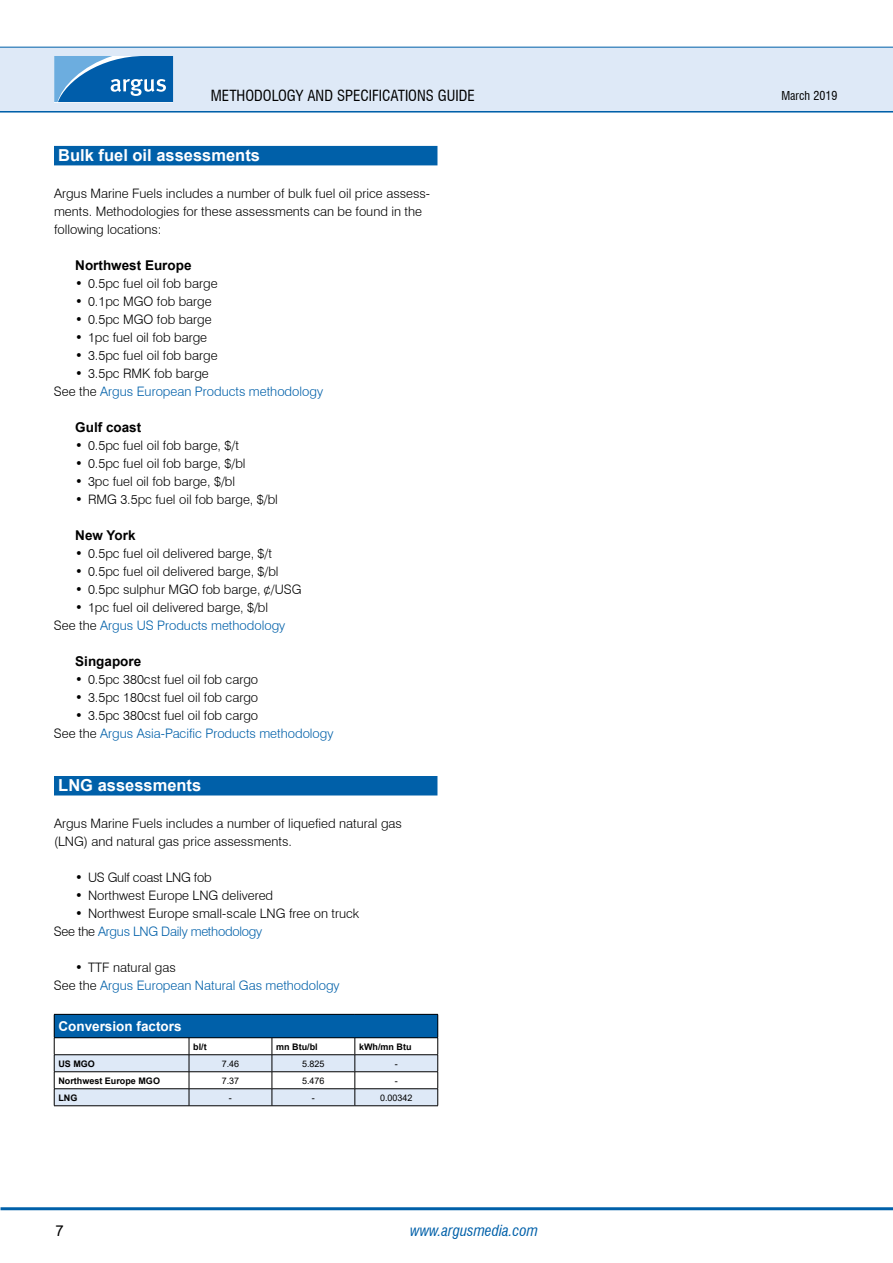
<style>
.page{position:relative;width:893px;height:1263px;background:#fff}
.page>*{position:absolute;margin:0;border:0;box-sizing:border-box;transform-origin:0 0}
.t1{font:700 16.5px "Arial";color:#fff}
.t2{font:condensed 15px "Swiss 721 BT";color:#000}
.t3{font:italic condensed 15px "Swiss 721 BT";color:#0060a9}
.t4{font:15px "Arial";color:#000}
.t5{font:700 13.5px "Arial";color:#000}
.t6{font:700 13.5px "Arial";color:#fff}
.t7{font:300 13.05px/18px "Swiss 721 BT";color:#000}
.t8{font:300 13.05px/18px "Swiss 721 BT";color:#0060a9}
.t9{font:300 13.05px "Swiss 721 BT";letter-spacing:-.02em;color:#000}
.t10{font:condensed 12px "Swiss 721 BT";color:#000}
.t11{font:700 9px "Arial";color:#000}
.t12{font:9px "Arial";color:#000}
.s1{color:#000}
.s2{color:#0060a9}
</style>
<div class="page">
<hr style="left:0;top:110px;width:893px;height:3px;background:#0060a9">
<div style="left:0;top:47px;width:893px;height:64px;background:#dee9f7"></div>
<hr style="left:0;top:47px;width:893px;height:1px;background:#0060a9">
<svg style="left:54px;top:56px;width:119px;height:46px;background:#307dbd"></svg>
<hr style="left:1px;top:1207px;width:892px;height:3px;background:#0060a9">
<div style="left:54px;top:146px;width:383px;height:19px;background:#0060a9"></div>
<div style="left:54px;top:776px;width:383px;height:19px;background:#0060a9"></div>
<svg style="left:54px;top:1014px;width:384px;height:92px"></svg>
<hr style="left:355px;top:1088px;width:83px;height:1px;background:#000">
<hr style="left:355px;top:1105px;width:83px;height:1px;background:#000">
<p class="t2" style="left:211px;top:86px;width:265px">METHODOLOGY AND SPECIFICATIONS GUIDE</p>
<p class="t1" style="left:58px;top:144px;width:203px">Bulk fuel oil assessments</p>
<p class="t7" style="left:54px;top:184px;width:378px">Argus Marine Fuels includes a number of bulk fuel oil price assess&shy;ments. Methodologies for these assessments can be found in the following locations:</p>
<p class="t5" style="left:75px;top:256px;width:118px">Northwest Europe</p>
<p class="t7" style="left:75px;top:274px;width:144px">• 0.5pc fuel oil fob barge</p>
<p class="t7" style="left:75px;top:292px;width:138px">• 0.1pc MGO fob barge</p>
<p class="t7" style="left:75px;top:310px;width:138px">• 0.5pc MGO fob barge</p>
<p class="t7" style="left:75px;top:328px;width:133px">• 1pc fuel oil fob barge</p>
<p class="t7" style="left:75px;top:346px;width:144px">• 3.5pc fuel oil fob barge</p>
<p class="t8" style="left:54px;top:364px;width:271px;text-indent:21px"><span class="s1">• 3.5pc RMK fob barge<br>See the</span> Argus European Products methodology</p>
<p class="t5" style="left:75px;top:418px;width:68px">Gulf coast</p>
<p class="t7" style="left:75px;top:436px;width:165px">• 0.5pc fuel oil fob barge, $/t</p>
<p class="t7" style="left:75px;top:454px;width:172px">• 0.5pc fuel oil fob barge, $/bl</p>
<p class="t7" style="left:75px;top:472px;width:161px">• 3pc fuel oil fob barge, $/bl</p>
<p class="t7" style="left:75px;top:490px;width:204px">• RMG 3.5pc fuel oil fob barge, $/bl</p>
<p class="t5" style="left:75px;top:526px;width:62px">New York</p>
<p class="t7" style="left:75px;top:544px;width:198px">• 0.5pc fuel oil delivered barge, $/t</p>
<p class="t7" style="left:75px;top:562px;width:205px">• 0.5pc fuel oil delivered barge, $/bl</p>
<p class="t7" style="left:75px;top:580px;width:228px">• 0.5pc sulphur MGO fob barge, ¢/USG</p>
<p class="t7" style="left:54px;top:598px;width:233px;text-align:center">• 1pc fuel oil delivered barge, $/bl<br>See the <span class="s2">Argus US Products methodology</span></p>
<p class="t5" style="left:75px;top:652px;width:68px">Singapore</p>
<p class="t7" style="left:75px;top:670px;width:184px">• 0.5pc 380cst fuel oil fob cargo</p>
<p class="t7" style="left:75px;top:688px;width:184px">• 3.5pc 180cst fuel oil fob cargo</p>
<p class="t8" style="left:54px;top:706px;width:281px;text-indent:21px"><span class="s1">• 3.5pc 380cst fuel oil fob cargo<br>See the</span> Argus Asia-Pacific Products methodology</p>
<p class="t1" style="left:58px;top:774px;width:145px">LNG assessments</p>
<p class="t7" style="left:54px;top:814px;width:349px">Argus Marine Fuels includes a number of liquefied natural gas (LNG) and natural gas price assessments.</p>
<p class="t9" style="left:75px;top:869px;width:138px">• US Gulf coast LNG fob</p>
<p class="t7" style="left:75px;top:886px;width:199px">• Northwest Europe LNG delivered</p>
<p class="t7" style="left:54px;top:904px;width:307px;text-indent:21px">• Northwest Europe small-scale LNG free on truck<br>See the <span class="s2">Argus LNG Daily methodology</span></p>
<p class="t8" style="left:54px;top:958px;width:287px;text-indent:21px"><span class="s1">• TTF natural gas<br>See the</span> Argus European Natural Gas methodology</p>
<p class="t6" style="left:58px;top:1017px;width:125px">Conversion factors</p>
<p class="t11" style="left:193px;top:1040px;width:15px">bl/t</p>
<p class="t11" style="left:276px;top:1040px;width:43px">mn Btu/bl</p>
<p class="t11" style="left:359px;top:1040px;width:54px">kWh/mn Btu</p>
<p class="t11" style="left:58px;top:1057px;width:38px">US MGO</p>
<p class="t12" style="left:222px;top:1057px;width:19px">7.46</p>
<p class="t12" style="left:302px;top:1057px;width:24px">5.825</p>
<p class="t12" style="left:395px;top:1057px;width:4px">-</p>
<p class="t11" style="left:58px;top:1074px;width:103px">Northwest Europe MGO</p>
<p class="t12" style="left:222px;top:1074px;width:19px">7.37</p>
<p class="t12" style="left:302px;top:1074px;width:24px">5.476</p>
<p class="t12" style="left:395px;top:1074px;width:4px">-</p>
<p class="t11" style="left:58px;top:1091px;width:20px">LNG</p>
<p class="t12" style="left:229px;top:1091px;width:4px">-</p>
<p class="t12" style="left:312px;top:1091px;width:4px">-</p>
<p class="t12" style="left:380px;top:1091px;width:34px">0.00342</p>
<p class="t4" style="left:55px;top:1220px;width:10px">7</p>
<p class="t3" style="left:410px;top:1221px;width:129px">www.argusmedia.com</p>
<p class="t10" style="left:781px;top:88px;width:58px">MARCH 2019</p>
</div>
